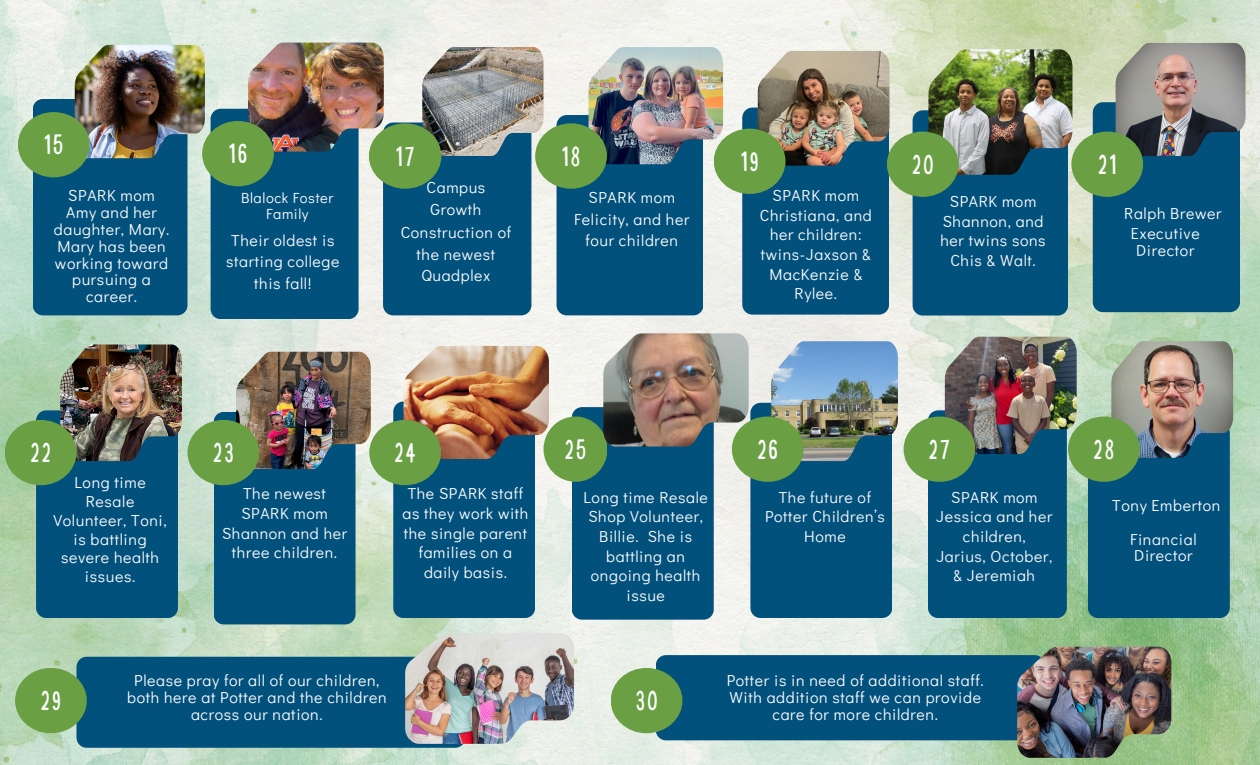
<style>
.page{position:relative;width:1260px;height:765px;background:#fff}
.page>*{position:absolute;margin:0;border:0;box-sizing:border-box;transform-origin:0 0}
.t1{font:condensed 27.62px "Bobby Jones";letter-spacing:.08em;color:#fcfdfd}
.t2{font:condensed 27.62px "Bobby Jones";color:#fff}
.t3{font:15.88px/19.8px "Didact Gothic";letter-spacing:.04em;color:#fcfdfd;text-align:center}
.t4{font:14.62px "Didact Gothic";letter-spacing:.04em;color:#fcfdfd}
</style>
<div class="page">
<img style="left:0;top:0;width:1260px;height:765px">
<div style="left:33px;top:99px;width:155px;height:216px;background:#02507c"></div>
<div style="left:211px;top:109px;width:148px;height:210px;background:#02507c"></div>
<div style="left:1093px;top:102px;width:147px;height:210px;background:#02507c"></div>
<div style="left:36px;top:410px;width:142px;height:208px;background:#02507c"></div>
<div style="left:742px;top:108px;width:147px;height:207px;background:#02507c"></div>
<div style="left:913px;top:110px;width:155px;height:206px;background:#02507c"></div>
<div style="left:383px;top:123px;width:148px;height:192px;background:#02507c"></div>
<img style="left:422px;top:47px;width:122px;height:109px">
<div style="left:557px;top:115px;width:146px;height:200px;background:#02507c"></div>
<div style="left:1088px;top:458px;width:142px;height:160px;background:#02507c"></div>
<div style="left:928px;top:410px;width:139px;height:208px;background:#02507c"></div>
<div style="left:750px;top:403px;width:142px;height:215px;background:#02507c"></div>
<div style="left:572px;top:407px;width:142px;height:212px;background:#02507c"></div>
<img style="left:60px;top:344px;width:122px;height:117px">
<div style="left:393px;top:401px;width:142px;height:217px;background:#02507c"></div>
<div style="left:214px;top:412px;width:142px;height:212px;background:#02507c"></div>
<img style="left:589px;top:47px;width:134px;height:117px">
<img style="left:1116px;top:43px;width:130px;height:113px">
<img style="left:928px;top:49px;width:144px;height:126px">
<img style="left:236px;top:352px;width:135px;height:117px">
<img style="left:771px;top:341px;width:127px;height:120px">
<img style="left:758px;top:51px;width:132px;height:115px">
<img style="left:404px;top:346px;width:145px;height:113px">
<img style="left:75px;top:45px;width:130px;height:113px">
<img style="left:248px;top:43px;width:136px;height:109px">
<img style="left:945px;top:337px;width:132px;height:117px">
<div style="left:76px;top:657px;width:389px;height:91px;background:#02507c"></div>
<img style="left:405px;top:633px;width:169px;height:111px">
<img style="left:1111px;top:341px;width:122px;height:117px">
<div style="left:18px;top:112px;width:72px;height:65px;background:#6a9f44;border-radius:50%"></div>
<div style="left:202px;top:121px;width:72px;height:65px;background:#6a9f44;border-radius:50%"></div>
<div style="left:369px;top:123px;width:72px;height:66px;background:#6a9f44;border-radius:50%"></div>
<div style="left:535px;top:123px;width:72px;height:66px;background:#6a9f44;border-radius:50%"></div>
<div style="left:714px;top:129px;width:71px;height:65px;background:#6a9f44;border-radius:50%"></div>
<div style="left:887px;top:132px;width:72px;height:65px;background:#6a9f44;border-radius:50%"></div>
<div style="left:1071px;top:132px;width:72px;height:65px;background:#6a9f44;border-radius:50%"></div>
<div style="left:5px;top:420px;width:71px;height:65px;background:#6a9f44;border-radius:50%"></div>
<div style="left:188px;top:420px;width:71px;height:65px;background:#6a9f44;border-radius:50%"></div>
<div style="left:369px;top:420px;width:72px;height:65px;background:#6a9f44;border-radius:50%"></div>
<div style="left:544px;top:417px;width:63px;height:65px;background:#6a9f44;border-radius:50%"></div>
<div style="left:732px;top:417px;width:72px;height:65px;background:#6a9f44;border-radius:50%"></div>
<div style="left:904px;top:417px;width:71px;height:65px;background:#6a9f44;border-radius:50%"></div>
<div style="left:1068px;top:417px;width:72px;height:65px;background:#6a9f44;border-radius:50%"></div>
<div style="left:15px;top:668px;width:72px;height:65px;background:#6a9f44;border-radius:50%"></div>
<div style="left:656px;top:655px;width:361px;height:85px;background:#02507c"></div>
<img style="left:1017px;top:647px;width:154px;height:111px">
<div style="left:611px;top:668px;width:71px;height:65px;background:#6a9f44;border-radius:50%"></div>
<img style="left:603px;top:333px;width:146px;height:114px">
<h1 class="t1" style="left:44px;top:127px;width:21px">15</h1>
<p class="t1" style="left:229px;top:136px;width:20px">16</p>
<p class="t1" style="left:396px;top:138px;width:20px">17</p>
<p class="t1" style="left:562px;top:138px;width:20px">18</p>
<h1 class="t1" style="left:741px;top:143px;width:19px">19</h1>
<p class="t1" style="left:912px;top:146px;width:23px">20</p>
<h1 class="t2" style="left:1098px;top:146px;width:19px">21</h1>
<p class="t3" style="left:54px;top:186px;width:117px;line-height:16.9px">SPARK mom<br>Amy and her daughter, Mary.<br>Mary has been working toward</p>
<p class="t3" style="left:72px;top:271px;width:80px;line-height:16.9px">pursuing a career.</p>
<p class="t4" style="left:241px;top:187px;width:94px">Blalock Foster</p>
<p class="t4" style="left:266px;top:204px;width:44px">Family</p>
<p class="t3" style="left:226px;top:229px;width:115px;line-height:21.5px">Their oldest is starting college</p>
<p class="t3" style="left:254px;top:273px;width:59px">this fall!</p>
<p class="t3" style="left:427px;top:177px;width:60px">Campus</p>
<h1 class="t3" style="left:431px;top:199px;width:52px">Growth</h1>
<p class="t3" style="left:401px;top:221px;width:112px;line-height:21.5px">Construction of the newest<br>Quadplex</p>
<p class="t3" style="left:589px;top:187px;width:88px">SPARK mom</p>
<p class="t3" style="left:574px;top:208px;width:117px;line-height:21.5px">Felicity, and her four children</p>
<p class="t3" style="left:760px;top:185px;width:113px">SPARK mom<br>Christiana, and her children:</p>
<p class="t3" style="left:761px;top:244px;width:111px">twins-Jaxson &amp;<br>MacKenzie &amp;<br>Rylee.</p>
<p class="t3" style="left:950px;top:191px;width:88px">SPARK mom</p>
<h1 class="t3" style="left:941px;top:211px;width:107px">Shannon, and her twins sons<br>Chis &amp; Walt.</h1>
<p class="t3" style="left:1124px;top:203px;width:99px">Ralph Brewer</p>
<h1 class="t3" style="left:1131px;top:224px;width:70px;line-height:16.9px">Executive<br>Director</h1>
<p class="t1" style="left:31px;top:435px;width:22px">22</p>
<h1 class="t1" style="left:213px;top:435px;width:22px">23</h1>
<p class="t1" style="left:394px;top:435px;width:23px">24</p>
<h1 class="t1" style="left:565px;top:431px;width:23px">25</h1>
<p class="t1" style="left:757px;top:431px;width:22px">26</p>
<p class="t1" style="left:929px;top:431px;width:23px">27</p>
<h1 class="t1" style="left:1094px;top:431px;width:22px">28</h1>
<p class="t3" style="left:53px;top:473px;width:115px;line-height:18.8px">Long time<br>Resale<br>Volunteer, Toni, is battling severe health</p>
<p class="t3" style="left:85px;top:566px;width:52px">issues.</p>
<p class="t3" style="left:241px;top:483px;width:88px;text-align:left">The newest<br>SPARK mom</p>
<p class="t3" style="left:222px;top:523px;width:127px">Shannon and her three children.</p>
<p class="t3" style="left:403px;top:483px;width:127px">The SPARK staff as they work with the single parent families on a daily basis.</p>
<p class="t3" style="left:583px;top:487px;width:126px">Long time Resale<br>Shop Volunteer,<br>Billie. She is battling an ongoing health issue</p>
<p class="t3" style="left:765px;top:487px;width:121px">The future of<br>Potter Children’s<br>Home</p>
<p class="t3" style="left:936px;top:487px;width:118px">SPARK mom<br>Jessica and her children,</p>
<p class="t3" style="left:936px;top:546px;width:117px">Jarius, October, &amp; Jeremiah</p>
<h1 class="t3" style="left:127px;top:672px;width:261px;line-height:16.9px">Please pray for all of our children, both here at Potter and the children across our nation.</h1>
<p class="t3" style="left:727px;top:671px;width:258px;line-height:16.9px">Potter is in need of additional staff.<br>With addition staff we can provide care for more children.</p>
<p class="t1" style="left:41px;top:683px;width:21px">29</p>
<p class="t1" style="left:636px;top:683px;width:23px">30</p>
<p class="t3" style="left:1112px;top:495px;width:110px">Tony Emberton</p>
<p class="t3" style="left:1130px;top:530px;width:68px;line-height:16.9px;text-align:left">Financial<br>Director</p>
</div>
